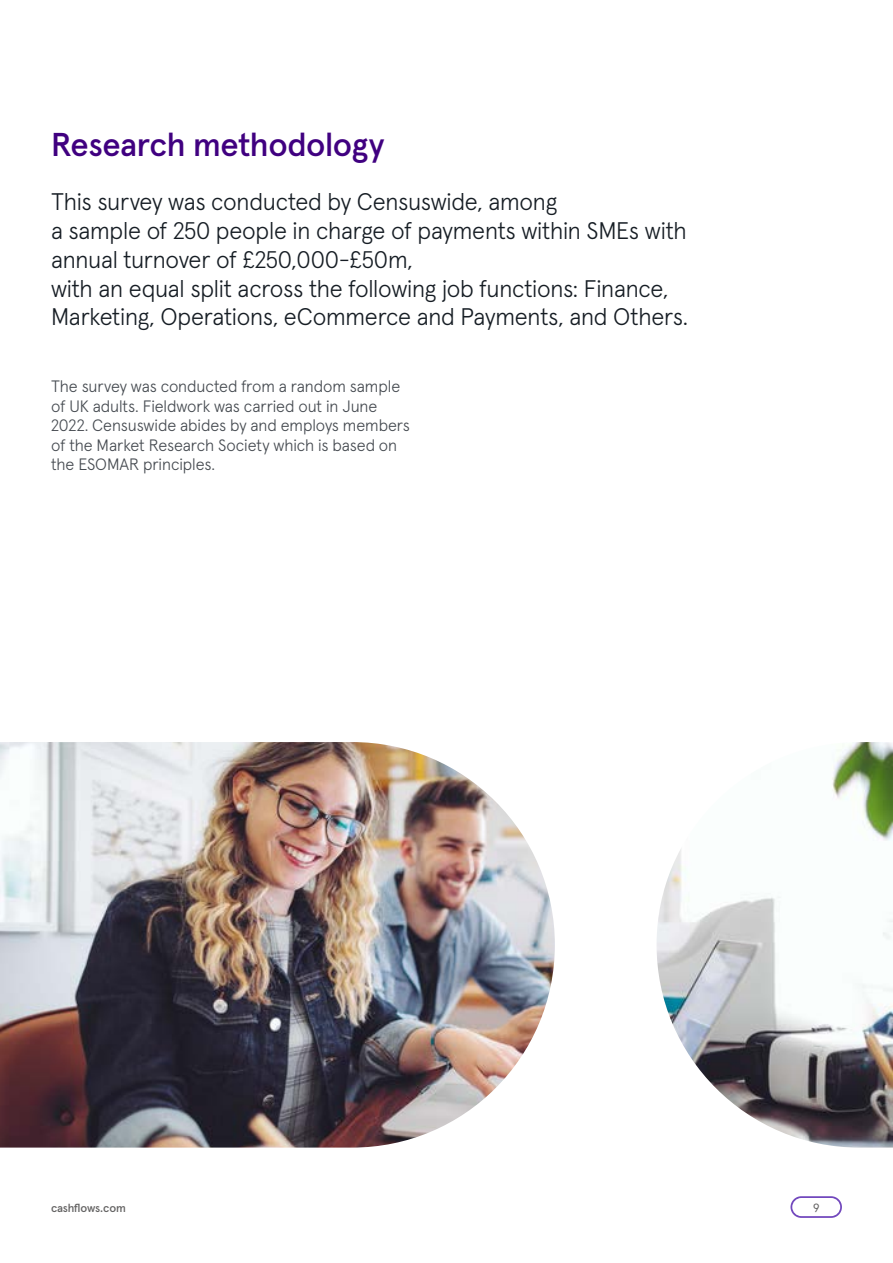
<style>
.page{position:relative;width:893px;height:1263px;background:#fff}
.page>*{position:absolute;margin:0;border:0;box-sizing:border-box;transform-origin:0 0}
.t1{font:500 33px "Apercu Pro";letter-spacing:-.015em;color:#400080}
.t2{font:300 24px/28.8px "Apercu Pro";letter-spacing:-.01em;color:#161d24}
.t3{font:300 16.5px/19.5px "Apercu Pro";letter-spacing:-.005em;color:#454a50}
.t4{font:12px "Apercu Pro";color:#646363}
.t5{font:500 11.7px "Apercu Pro";letter-spacing:-.015em;color:#646363}
</style>
<div class="page">
<svg style="left:790px;top:1196px;width:52px;height:22px"></svg>
<img style="left:657px;top:742px;width:236px;height:405px">
<img style="left:0;top:742px;width:555px;height:405px">
<h1 class="t1" style="left:51px;top:119px;width:335px">Research methodology</h1>
<p class="t2" style="left:51px;top:185px;width:639px">This survey was conducted by Censuswide, among<br>a sample of 250 people in charge of payments within SMEs with annual turnover of £250,000-£50m,<br>with an equal split across the following job functions: Finance, Marketing, Operations, eCommerce and Payments, and Others.</p>
<p class="t3" style="left:51px;top:375px;width:360px">The survey was conducted from a random sample of UK adults. Fieldwork was carried out in June 2022. Censuswide abides by and employs members of the Market Research Society which is based on the ESOMAR principles.</p>
<p class="t5" style="left:51px;top:1199px;width:76px">cashflows.com</p>
<p class="t4" style="left:813px;top:1198px;width:8px">9</p>
</div>
